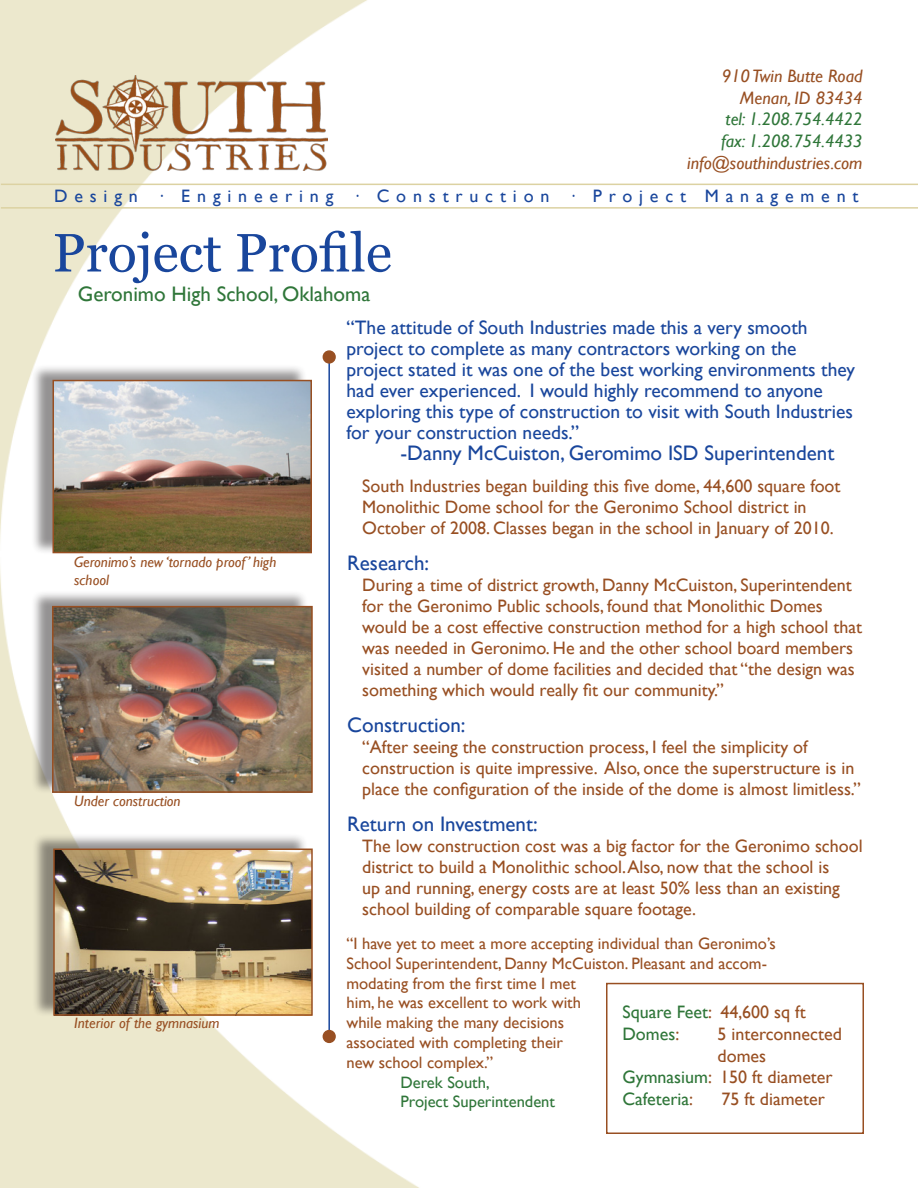
<style>
.page{position:relative;width:918px;height:1188px;background:#fff}
.page>*{position:absolute;margin:0;border:0;box-sizing:border-box;transform-origin:0 0}
.t1{font:54px "Georgia";color:#19469c}
.t2{font:21px "Gill Sans";color:#19469c}
.t3{font:21px "Gill Sans";color:#2f7639}
.t4{font:19.5px/21px "Gill Sans";color:#19469c}
.t5{font:18px/21px "Gill Sans";color:#984f22}
.t6{font:italic 18px/21.6px "Gill Sans";color:#984f22;text-align:right}
.t7{font:18px "Gill Sans";letter-spacing:.38em;color:#19469c}
.t8{font:18px/21.6px "Gill Sans";color:#2f7639}
.t9{font:italic 18px/21.6px "Gill Sans";color:#2f7639}
.t10{font:16.5px/19.8px "Gill Sans";color:#984f22}
.t11{font:16.5px/19.8px "Gill Sans";color:#2f7639}
.t12{font:italic 15px/18px "Gill Sans";color:#984f22}
.s1{color:#984f22}
.s2{color:#2f7639}
</style>
<div class="page">
<img style="left:0;top:0;width:918px;height:1188px">
<img style="left:56px;top:76px;width:271px;height:94px">
<hr style="left:1px;top:207px;width:917px;height:2px;background:#dcd2a2">
<hr style="left:1px;top:184px;width:917px;height:1px;background:#dcd2a2">
<hr style="left:328px;top:356px;width:2px;height:682px;background:#19469c">
<div style="left:323px;top:351px;width:12px;height:12px;background:#984f22;border-radius:50%"></div>
<div style="left:323px;top:350px;width:13px;height:14px;border:2px solid #985023;border-radius:50%"></div>
<div style="left:323px;top:1031px;width:12px;height:11px;background:#984f22;border-radius:50%"></div>
<div style="left:323px;top:1030px;width:13px;height:13px;border:2px solid #985023;border-radius:50%"></div>
<div style="left:30px;top:590px;width:278px;height:204px;background:#231f20;opacity:.49"></div>
<img style="left:55px;top:609px;width:255px;height:181px">
<div style="left:52px;top:606px;width:261px;height:187px;border:2px solid #984f22"></div>
<div style="left:31px;top:364px;width:276px;height:190px;background:#231f20;opacity:.49"></div>
<img style="left:55px;top:383px;width:254px;height:167px">
<div style="left:52px;top:380px;width:260px;height:173px;border:2px solid #984f22"></div>
<div style="left:31px;top:833px;width:277px;height:183px;background:#231f20;opacity:.49"></div>
<img style="left:56px;top:852px;width:254px;height:161px">
<div style="left:53px;top:849px;width:260px;height:167px;border:2px solid #984f22"></div>
<div style="left:606px;top:983px;width:258px;height:151px;border:2px solid #984f22"></div>
<p class="t6" style="left:722px;top:65px;width:142px">910 Twin Butte Road<br>Menan, ID 83434</p>
<p class="t9" style="left:721px;top:109px;width:143px">tel: 1.208.754.4422 fax: 1.208.754.4433</p>
<p class="t6" style="left:687px;top:152px;width:177px">info@southindustries.com</p>
<p class="t7" style="left:54px;top:185px;width:806px">Design · Engineering · Construction · Project Management</p>
<h1 class="t1" style="left:53px;top:222px;width:341px">Project Profile</h1>
<p class="t3" style="left:78px;top:281px;width:294px">Geronimo High School, Oklahoma</p>
<p class="t12" style="left:74px;top:553px;width:204px">Geronimo’s new ‘tornado proof’ high school</p>
<p class="t12" style="left:74px;top:792px;width:108px">Under construction</p>
<p class="t12" style="left:74px;top:1014px;width:147px">Interior of the gymnasium</p>
<p class="t4" style="left:346px;top:317px;width:510px">“The attitude of South Industries made this a very smooth project to complete as many contractors working on the project stated it was one of the best working environments they had ever experienced. I would highly recommend to anyone exploring this type of construction to visit with South Industries for your construction needs.”</p>
<p class="t2" style="left:400px;top:441px;width:435px">-Danny McCuiston, Geromimo ISD Superintendent</p>
<p class="t5" style="left:362px;top:476px;width:480px">South Industries began building this five dome, 44,600 square foot<br>Monolithic Dome school for the Geronimo School district in<br>October of 2008. Classes began in the school in January of 2010.</p>
<p class="t2" style="left:347px;top:551px;width:83px">Research:</p>
<p class="t5" style="left:362px;top:575px;width:501px">During a time of district growth, Danny McCuiston, Superintendent for the Geronimo Public schools, found that Monolithic Domes would be a cost effective construction method for a high school that was needed in Geronimo. He and the other school board members visited a number of dome facilities and decided that “the design was something which would really fit our community.”</p>
<p class="t2" style="left:347px;top:713px;width:120px">Construction:</p>
<p class="t5" style="left:362px;top:737px;width:500px">“After seeing the construction process, I feel the simplicity of construction is quite impressive. Also, once the superstructure is in place the configuration of the inside of the dome is almost limitless.”</p>
<p class="t2" style="left:347px;top:812px;width:192px">Return on Investment:</p>
<p class="t5" style="left:362px;top:836px;width:502px">The low construction cost was a big factor for the Geronimo school district to build a Monolithic school. Also, now that the school is<br>up and running, energy costs are at least 50% less than an existing school building of comparable square footage.</p>
<p class="t10" style="left:346px;top:933px;width:431px">“I have yet to meet a more accepting individual than Geronimo’s School Superintendent, Danny McCuiston. Pleasant and accom&shy;modating from the first time I met<br>him, he was excellent to work with<br>while making the many decisions<br>associated with completing their<br>new school complex.”</p>
<p class="t11" style="left:401px;top:1072px;width:156px">Derek South,<br>Project Superintendent</p>
<p class="t8" style="left:622px;top:1001px;width:185px">Square Feet<span class="s1">: 44,600 sq ft<br></span>Domes<span class="s1">:</span></p>
<p class="t5" style="left:718px;top:1023px;width:126px">5 interconnected</p>
<p class="t5" style="left:718px;top:1045px;width:50px">domes</p>
<p class="t5" style="left:622px;top:1066px;width:212px"><span class="s2">Gymnasium</span>: 150 ft diameter</p>
<p class="t8" style="left:622px;top:1088px;width:72px">Cafeteria<span class="s1">:</span></p>
<p class="t5" style="left:721px;top:1088px;width:105px">75 ft diameter</p>
</div>
